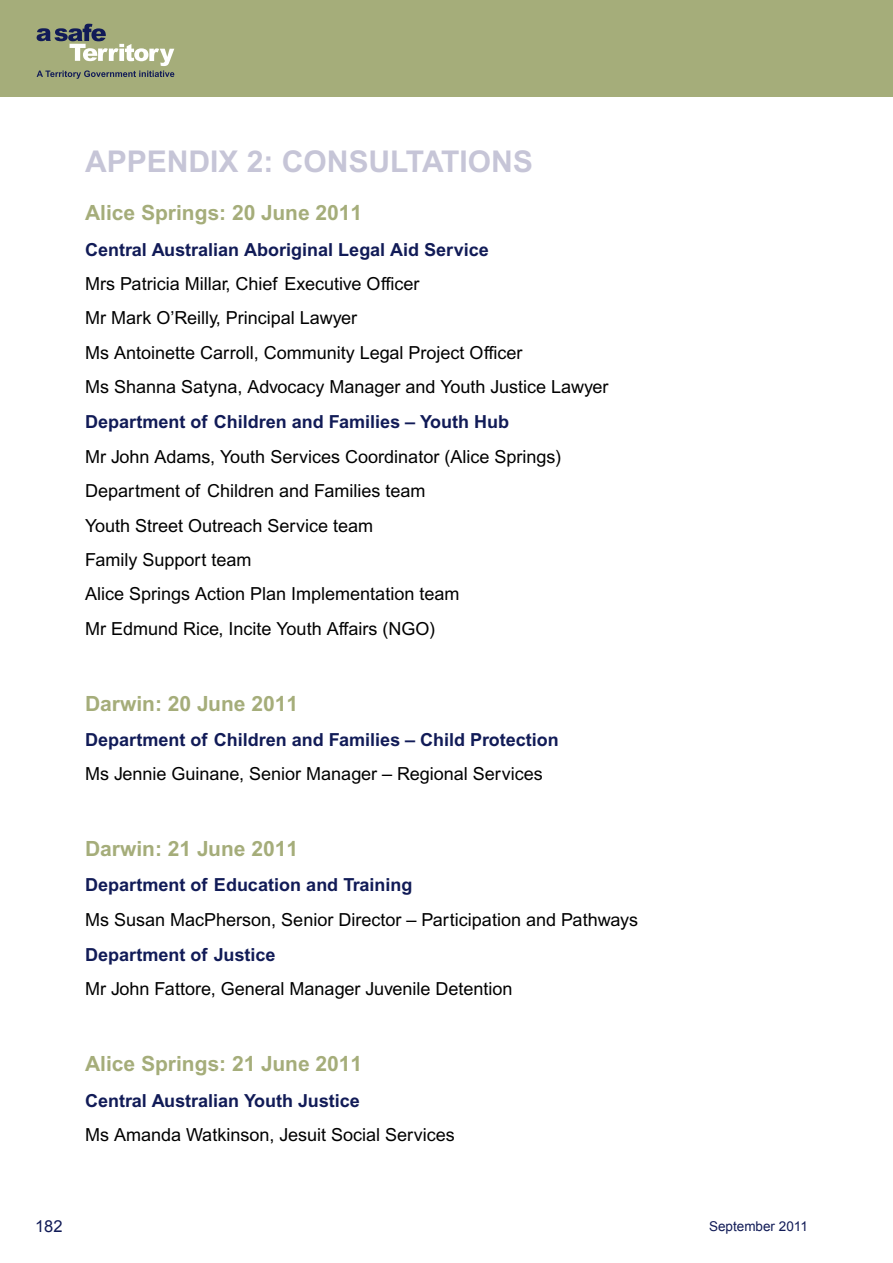
<style>
.page{position:relative;width:893px;height:1263px;background:#fff}
.page>*{position:absolute;margin:0;border:0;box-sizing:border-box;transform-origin:0 0}
.t1{font:700 30px "Arial SFMT";color:#c6c5d7}
.t2{font:700 21px "Arial SFMT";color:#a5ad7a}
.t3{font:18px/34.3px "Arial SFMT";color:#000}
.t4{font:700 18px "Arial SFMT";color:#111b57}
.t5{font:16.5px "Arial";color:#111b57}
.t6{font:13.5px "Arial";color:#111b57}
</style>
<div class="page">
<div style="left:0;top:0;width:893px;height:96px;background:#a5ad7a"></div>
<svg style="left:37px;top:24px;width:137px;height:55px"></svg>
<h1 class="t1" style="left:85px;top:144px;width:42px">Appendix</h1>
<h1 class="t1" style="left:247px;top:144px;width:77px">2: Consultations</h1>
<p class="t2" style="left:85px;top:201px;width:279px">Alice Springs: 20 June 2011</p>
<p class="t4" style="left:85px;top:239px;width:405px">Central Australian Aboriginal Legal Aid Service</p>
<p class="t3" style="left:85px;top:266px;width:525px">Mrs Patricia Millar, Chief Executive Officer<br>Mr Mark O’Reilly, Principal Lawyer<br>Ms Antoinette Carroll, Community Legal Project Officer<br>Ms Shanna Satyna, Advocacy Manager and Youth Justice Lawyer</p>
<p class="t4" style="left:85px;top:411px;width:426px">Department of Children and Families – Youth Hub</p>
<p class="t3" style="left:85px;top:439px;width:478px">Mr John Adams, Youth Services Coordinator (Alice Springs)<br>Department of Children and Families team<br>Youth Street Outreach Service team<br>Family Support team<br>Alice Springs Action Plan Implementation team<br>Mr Edmund Rice, Incite Youth Affairs (NGO)</p>
<p class="t2" style="left:85px;top:691px;width:215px">Darwin: 20 June 2011</p>
<p class="t4" style="left:85px;top:729px;width:475px">Department of Children and Families – Child Protection</p>
<p class="t3" style="left:85px;top:757px;width:459px">Ms Jennie Guinane, Senior Manager – Regional Services</p>
<p class="t2" style="left:85px;top:836px;width:215px">Darwin: 21 June 2011</p>
<p class="t4" style="left:85px;top:874px;width:329px">Department of Education and Training</p>
<p class="t3" style="left:85px;top:902px;width:555px">Ms Susan MacPherson, Senior Director – Participation and Pathways</p>
<p class="t4" style="left:85px;top:944px;width:192px">Department of Justice</p>
<p class="t3" style="left:85px;top:972px;width:429px">Mr John Fattore, General Manager Juvenile Detention</p>
<p class="t2" style="left:85px;top:1052px;width:279px">Alice Springs: 21 June 2011</p>
<p class="t4" style="left:85px;top:1090px;width:276px">Central Australian Youth Justice</p>
<p class="t3" style="left:85px;top:1117px;width:371px">Ms Amanda Watkinson, Jesuit Social Services</p>
<p class="t5" style="left:35px;top:1215px;width:29px">182</p>
<p class="t6" style="left:709px;top:1217px;width:100px">September 2011</p>
</div>
